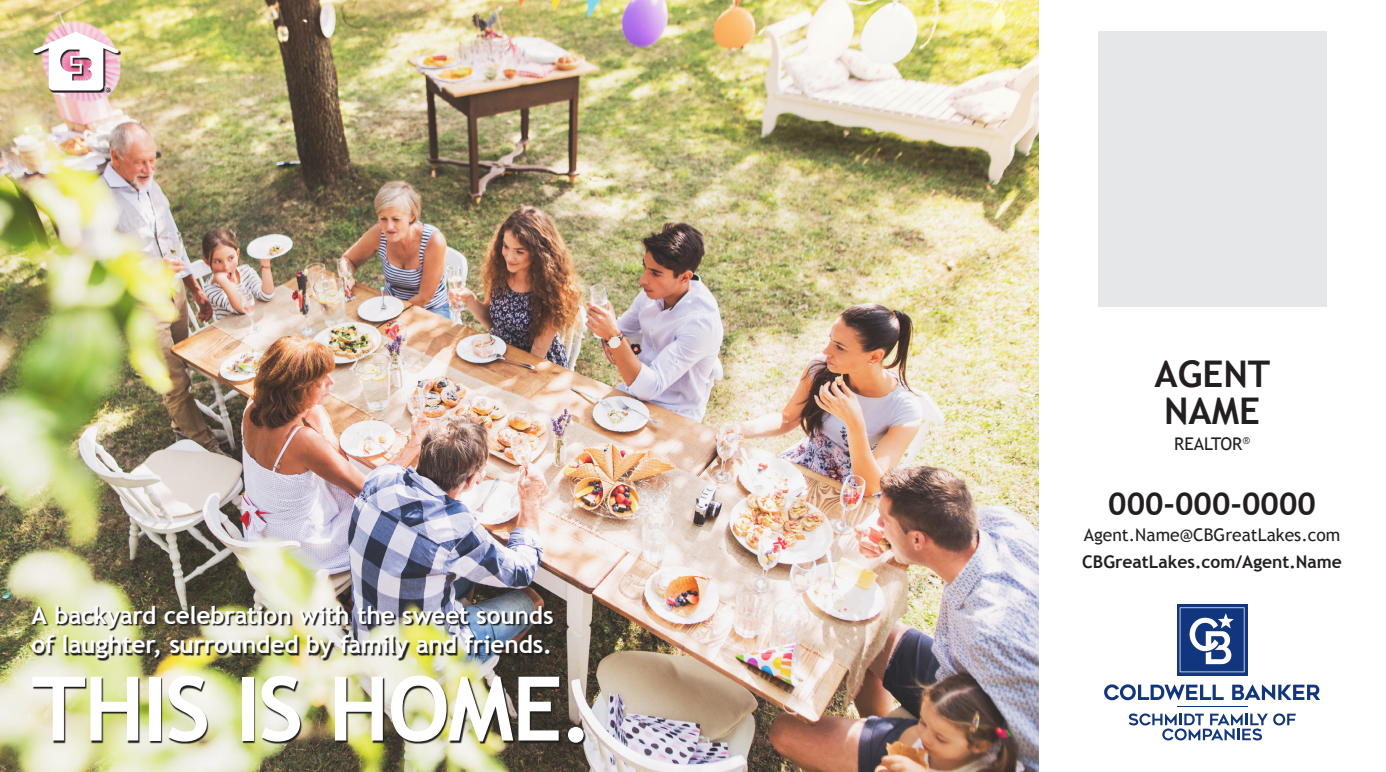
<style>
.page{position:relative;width:1386px;height:772px;background:#fff}
.page>*{position:absolute;margin:0;border:0;box-sizing:border-box;transform-origin:0 0}
.t1{font:700 89.08px "Trebuchet MS";letter-spacing:-.025em;color:#fff}
.t2{font:700 36.75px "Trebuchet MS";color:#231f20}
.t3{font:700 31.5px "Trebuchet MS";color:#231f20}
.t4{font:700 24.5px/29.4px "Trebuchet MS";letter-spacing:-.01em;color:#fff}
.t5{font:17.5px "Trebuchet MS";color:#231f20}
.t6{font:700 17.5px "Trebuchet MS";color:#231f20}
</style>
<div class="page">
<div style="left:1098px;top:32px;width:229px;height:275px;background:#e6e7e9"></div>
<img style="left:0;top:0;width:1038px;height:772px">
<svg style="left:34px;top:90px;width:87px;height:3px"></svg>
<img style="left:32px;top:32px;width:89px;height:58px">
<img style="left:34px;top:677px;width:552px;height:68px">
<img style="left:33px;top:606px;width:522px;height:54px">
<hr style="left:1177px;top:706px;width:71px;height:1px;background:#11367e">
<svg style="left:1232px;top:684px;width:88px;height:16px"></svg>
<svg style="left:1104px;top:684px;width:120px;height:16px"></svg>
<svg style="left:1129px;top:713px;width:167px;height:27px"></svg>
<svg style="left:1177px;top:604px;width:71px;height:71px"></svg>
<svg style="left:1180px;top:607px;width:65px;height:65px"></svg>
<p class="t4" style="left:32px;top:600px;width:524px">A backyard celebration with the sweet sounds of laughter, surrounded by family and friends.</p>
<p class="t1" style="left:31px;top:653px;width:563px">THIS IS HOME.</p>
<p class="t2" style="left:1155px;top:351px;width:117px">AGENT</p>
<p class="t2" style="left:1164px;top:388px;width:98px">NAME</p>
<p class="t5" style="left:1174px;top:434px;width:77px">REALTOR<sup>®</sup></p>
<p class="t3" style="left:1108px;top:484px;width:209px">000-000-0000</p>
<p class="t5" style="left:1084px;top:524px;width:258px">Agent.Name@CBGreatLakes.com</p>
<p class="t6" style="left:1082px;top:550px;width:261px">CBGreatLakes.com/Agent.Name</p>
</div>
